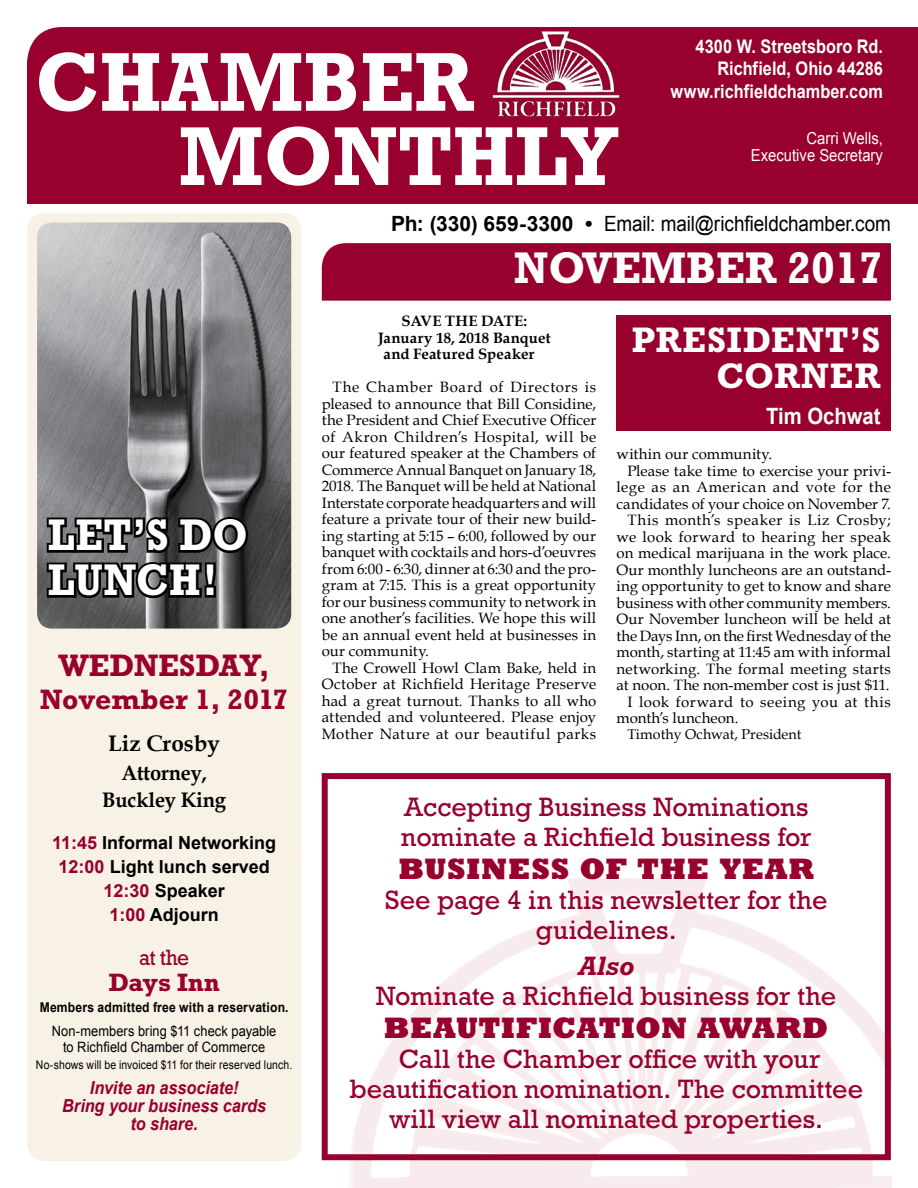
<style>
.page{position:relative;width:918px;height:1188px;background:#fff}
.page>*{position:absolute;margin:0;border:0;box-sizing:border-box;transform-origin:0 0}
.t1{font:700 84.75px/74.2px "Rockwell";color:#fff;scale:.96 1}
.t2{font:700 45px/45px "Rockwell";color:#fff;scale:.92 1}
.t3{font:700 45px "Rockwell";color:#fff;scale:.96 1}
.t4{font:700 36px "Rockwell";letter-spacing:.025em;color:#fff}
.t5{font:700 31.5px "Rockwell";color:#98002e}
.t6{font:800 30px "Rockwell";letter-spacing:.015em;color:#98002e}
.t7{font:700 28.5px "Rockwell";letter-spacing:.005em;color:#98002e}
.t8{font:27px/30px "Rockwell";letter-spacing:.005em;color:#98002e;text-align:center}
.t9{font:italic 700 27px "Rockwell";color:#98002e}
.t10{font:700 25.5px "Rockwell";letter-spacing:-.005em;color:#98002e}
.t11{font:700 22.5px "Book Antiqua";color:#000}
.t12{font:700 22.5px "Arial";color:#fff;scale:.9 1}
.t13{font:22.5px "Rockwell";color:#98002e;scale:.93 1}
.t14{font:21px "Arial";letter-spacing:-.005em;color:#000;scale:.9 1}
.t15{font:700 21px/27px "Book Antiqua";letter-spacing:-.01em;color:#000;text-align:center;scale:.96 1}
.t16{font:700 18.75px/22.5px "Arial";color:#fff;text-align:right;scale:.87 1}
.t17{font:700 18px/24px "Arial";color:#000;text-align:center}
.t18{font:italic 700 18px/18px "Arial";letter-spacing:-.005em;color:#98002e;text-align:center;scale:.9 1}
.t19{font:16.5px/16.5px "Arial";color:#fff;text-align:right;scale:.9 1}
.t20{font:15px/16.5px "Book Antiqua";letter-spacing:.015em;color:#000;text-align:justify}
.t21{font:700 15px "Book Antiqua";letter-spacing:.005em;color:#000}
.t22{font:15px "Book Antiqua";letter-spacing:-.01em;color:#000}
.t23{font:15px "Book Antiqua";letter-spacing:.04em;color:#000}
.t24{font:15px "Book Antiqua";letter-spacing:.035em;color:#000}
.t25{font:14.25px/16.5px "Arial";letter-spacing:.005em;color:#000;text-align:center;scale:.9 1}
.t26{font:14.25px "Book Antiqua";color:#000}
.t27{font:700 13.5px "Arial";letter-spacing:.015em;color:#000;scale:.9 1}
.t28{font:12px "Arial";letter-spacing:.01em;color:#000;scale:.87 1}
.s1{font-weight:700}
.s2{color:#98002e}
</style>
<div class="page">
<div style="left:27px;top:27px;width:891px;height:177px;background:#98002e"></div>
<img style="left:462px;top:30px;width:190px;height:87px">
<div style="left:27px;top:213px;width:274px;height:948px;background:#f7f1e6;border-radius:18px"></div>
<img style="left:37px;top:222px;width:254px;height:407px">
<svg style="left:44px;top:514px;width:206px;height:86px;background:#313233"></svg>
<div style="left:322px;top:243px;width:569px;height:58px;background:#98002e"></div>
<div style="left:617px;top:315px;width:274px;height:116px;background:#98002e"></div>
<div style="left:322px;top:773px;width:569px;height:387px;border:6px solid #98002e"></div>
<h1 class="t1" style="left:179px;top:44px;width:459px;text-indent:-143px">CHAMBER<br>MONTHLY</h1>
<p class="t16" style="left:671px;top:35px;width:246px">4300 W. Streetsboro Rd.<br>Richfield, Ohio 44286 www.richfieldchamber.com</p>
<p class="t19" style="left:751px;top:130px;width:148px">Carri Wells,<br>Executive Secretary</p>
<h3 class="t14" style="left:391px;top:212px;width:557px"><span class="s1">Ph: (330) 659-3300 •</span> Email: mail@richfieldchamber.com</h3>
<h2 class="t2" style="left:48px;top:512px;width:219px">LET’S DO<br>LUNCH!</h2>
<h3 class="t5" style="left:58px;top:646px;width:213px">WEDNESDAY,</h3>
<h3 class="t7" style="left:40px;top:682px;width:250px">NOVEMBER 1, 2017</h3>
<h3 class="t11" style="left:108px;top:730px;width:113px">Liz Crosby</h3>
<h3 class="t15" style="left:102px;top:760px;width:130px">Attorney,<br>Buckley King</h3>
<p class="t17" style="left:52px;top:831px;width:226px"><span class="s2">11:45</span> Informal Networking<br><span class="s2">12:00</span> Light lunch served<br><span class="s2">12:30</span> Speaker<br><span class="s2">1:00</span> Adjourn</p>
<h3 class="t13" style="left:139px;top:945px;width:55px">at the</h3>
<h3 class="t10" style="left:108px;top:967px;width:113px">DAYS INN</h3>
<p class="t27" style="left:40px;top:1000px;width:278px">Members admitted free with a reservation.</p>
<p class="t25" style="left:52px;top:1023px;width:251px">Non-members bring $11 check payable to Richfield Chamber of Commerce</p>
<p class="t28" style="left:36px;top:1058px;width:296px">No-shows will be invoiced $11 for their reserved lunch.</p>
<p class="t18" style="left:62px;top:1080px;width:228px">Invite an associate!<br>Bring your business cards to share.</p>
<h2 class="t3" style="left:514px;top:242px;width:386px">NOVEMBER 2017</h2>
<p class="t21" style="left:402px;top:313px;width:127px">SAVE THE DATE:</p>
<p class="t21" style="left:378px;top:329px;width:174px">January 18, 2018 Banquet</p>
<p class="t21" style="left:384px;top:346px;width:153px">and Featured Speaker</p>
<p class="t20" style="left:322px;top:379px;width:276px;text-indent:11px">The Chamber Board of Directors is pleased to announce that Bill Considine, the President and Chief Executive Officer of Akron Children’s Hospital, will be our featured speaker at the Chambers of Commerce Annual Banquet on January 18, 2018. The Banquet will be held at National Interstate corporate headquarters and will feature a private tour of their new build&shy;ing starting at 5:15 – 6:00, followed by our banquet with cocktails and hors-d’oeuvres from 6:00 - 6:30, dinner at 6:30 and the pro&shy;gram at 7:15. This is a great opportunity for our business community to network in one another’s facilities. We hope this will be an annual event held at businesses in our community.</p>
<p class="t20" style="left:322px;top:660px;width:276px;text-indent:11px">The Crowell Howl Clam Bake, held in October at Richfield Heritage Preserve had a great turnout. Thanks to all who attended and volunteered. Please enjoy Mother Nature at our beautiful parks</p>
<h3 class="t4" style="left:632px;top:319px;width:139px">PRESIDENT</h3>
<h3 class="t4" style="left:849px;top:319px;width:30px">’S</h3>
<h3 class="t4" style="left:717px;top:355px;width:56px">CORNER</h3>
<h3 class="t12" style="left:766px;top:404px;width:129px">Tim Ochwat</h3>
<p class="t20" style="left:617px;top:446px;width:157px">within our community.</p>
<p class="t20" style="left:627px;top:462px;width:265px">Please take time to exercise your privi-</p>
<p class="t24" style="left:617px;top:478px;width:276px">lege as an American and vote for the</p>
<p class="t20" style="left:617px;top:495px;width:276px">candidates of your choice on November 7.</p>
<p class="t23" style="left:627px;top:511px;width:265px">This month’s speaker is Liz Crosby;</p>
<p class="t20" style="left:617px;top:528px;width:276px">we look forward to hearing her speak</p>
<p class="t20" style="left:617px;top:545px;width:276px">on medical marijuana in the work place.</p>
<p class="t20" style="left:617px;top:561px;width:276px">Our monthly luncheons are an outstand-</p>
<p class="t20" style="left:617px;top:578px;width:276px">ing opportunity to get to know and share</p>
<p class="t20" style="left:617px;top:594px;width:276px">business with other community members.</p>
<p class="t20" style="left:617px;top:611px;width:276px">Our November luncheon will be held at</p>
<p class="t22" style="left:617px;top:626px;width:276px">the Days Inn, on the first Wednesday of the</p>
<p class="t20" style="left:617px;top:644px;width:276px">month, starting at 11:45 am with informal</p>
<p class="t20" style="left:617px;top:660px;width:276px">networking. The formal meeting starts</p>
<p class="t20" style="left:617px;top:677px;width:274px">at noon. The non-member cost is just $11.</p>
<p class="t20" style="left:627px;top:693px;width:265px">I look forward to seeing you at this</p>
<p class="t20" style="left:617px;top:710px;width:123px">month’s luncheon.</p>
<p class="t26" style="left:627px;top:725px;width:176px">Timothy Ochwat, President</p>
<h3 class="t8" style="left:401px;top:791px;width:412px;text-align:left">Accepting Business Nominations nominate a Richfield business for</h3>
<h3 class="t6" style="left:399px;top:850px;width:417px">BUSINESS OF THE YEAR</h3>
<h3 class="t8" style="left:385px;top:884px;width:444px">See page 4 in this newsletter for the guidelines.</h3>
<h3 class="t9" style="left:578px;top:950px;width:58px">Also</h3>
<h3 class="t8" style="left:376px;top:980px;width:462px">Nominate a Richfield business for the</h3>
<h3 class="t6" style="left:384px;top:1009px;width:446px">BEAUTIFICATION AWARD</h3>
<h3 class="t8" style="left:349px;top:1043px;width:515px">Call the Chamber office with your beautification nomination. The committee will view all nominated properties.</h3>
</div>
